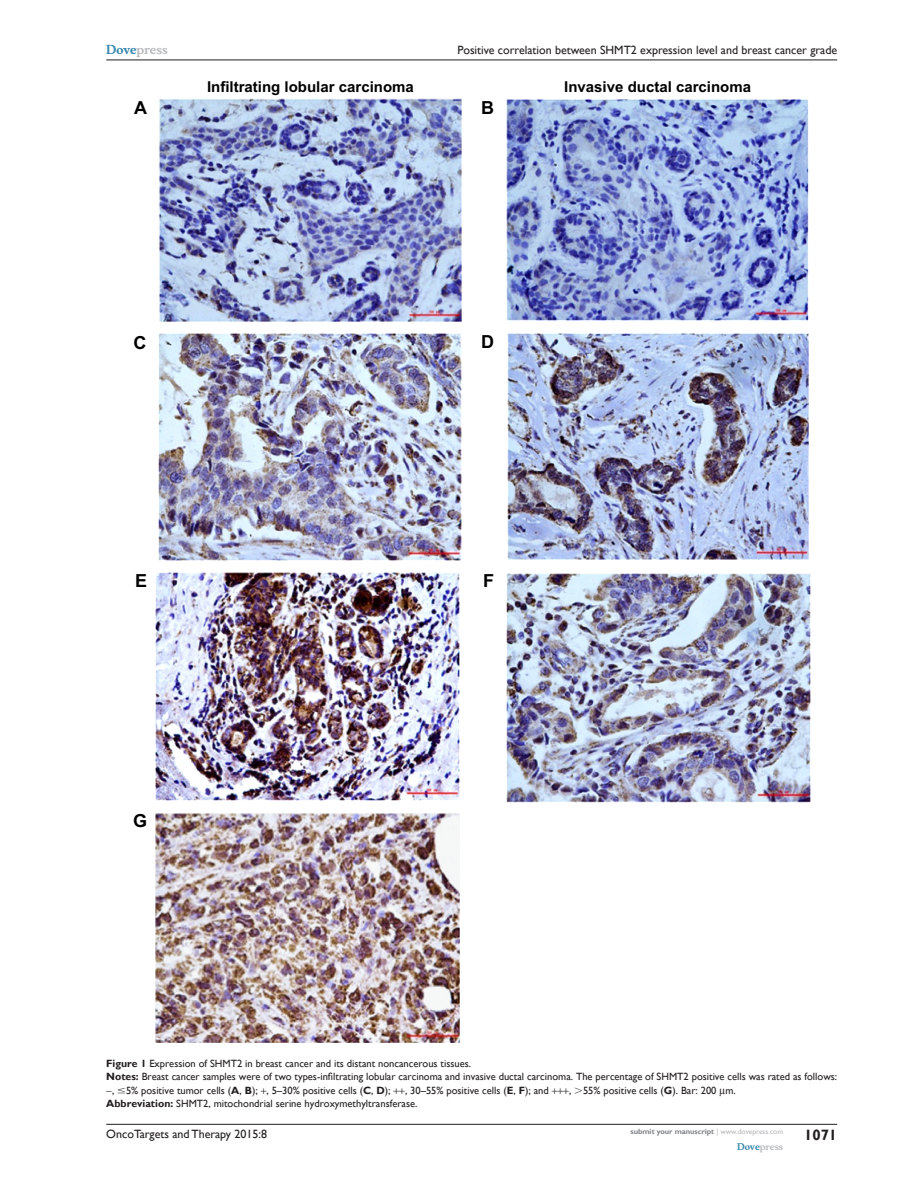
<style>
.page{position:relative;width:918px;height:1188px;background:#fff}
.page>*{position:absolute;margin:0;border:0;box-sizing:border-box;transform-origin:0 0}
.t1{font:700 18px "Arial";color:#000}
.t2{font:700 15px "Arial";color:#000}
.RunFolio-R{font:700 15px "Gill Sans";color:#231f20}
.RunH-R{font:12px "Gill Sans";color:#231f20}
.RunF-R{font:12px "Gill Sans";color:#231f20}
.RunH-Brand-R{font:700 12px "Musee";color:#b8b9bc}
.FigSNRI{font:10.5px/13.5px "Gill Sans";color:#231f20}
.FigC{font:10.5px "Gill Sans";color:#231f20}
.RunF-Brand-R{font:700 9px "Musee";color:#b8b9bc}
.RunF-SubmityourMS-R{font:700 7.5px "Gill Sans";color:#808285}
.s1{color:#3485ae}
.s2{font-weight:700}
.s3{font-family:"Mathematical Pi One"}
.s4{font-weight:400;color:#b8b9bc}
</style>
<div class="page">
<hr style="left:106px;top:1124px;width:731px;height:1px;background:#231f20">
<hr style="left:106px;top:60px;width:731px;height:1px;background:#231f20">
<img style="left:159px;top:99px;width:303px;height:222px">
<img style="left:507px;top:99px;width:301px;height:222px">
<img style="left:159px;top:334px;width:302px;height:227px">
<img style="left:507px;top:333px;width:301px;height:226px">
<img style="left:156px;top:572px;width:303px;height:229px">
<img style="left:506px;top:573px;width:305px;height:229px">
<img style="left:156px;top:814px;width:304px;height:229px">
<p class="RunH-Brand-R" style="left:106px;top:43px;width:63px"><span class="s1">Dove</span>press</p>
<p class="RunH-R" style="left:458px;top:43px;width:381px">Positive correlation between SH MT2 expression level and breast cancer grade</p>
<p class="t2" style="left:207px;top:76px;width:208px">Infiltrating lobular carcinoma</p>
<p class="t2" style="left:564px;top:76px;width:188px">Invasive ductal carcinoma</p>
<p class="t1" style="left:134px;top:96px;width:14px">A</p>
<p class="t1" style="left:481px;top:96px;width:14px">B</p>
<p class="t1" style="left:134px;top:331px;width:14px">C</p>
<p class="t1" style="left:135px;top:569px;width:14px">E</p>
<p class="t1" style="left:133px;top:809px;width:16px">G</p>
<p class="t1" style="left:481px;top:330px;width:14px">D</p>
<p class="t1" style="left:483px;top:569px;width:12px">F</p>
<p class="FigC" style="left:106px;top:1057px;width:366px"><span class="s2">Figure 1</span> Expression of SH MT2 in breast cancer and its distant noncancerous tissues.</p>
<p class="FigSNRI" style="left:112px;top:1070px;width:727px;text-indent:-6px"><span class="s2">Notes:</span> Breast cancer samples were of two types-infiltrating lobular carcinoma and invasive ductal carcinoma. The percentage of SHMT2 positive cells was rated as follows: , <span class="s3">#</span> 5% positive tumor cells (<span class="s2">A</span>, <span class="s2">B</span>); , 5–30% positive cells (<span class="s2">C</span>, <span class="s2">D</span>);</p>
<p class="FigSNRI" style="left:405px;top:1084px;width:145px">, 30–55% positive cells (<span class="s2">E</span>, <span class="s2">F</span>); and</p>
<p class="FigSNRI" style="left:569px;top:1084px;width:168px">, <span class="s3">.</span> 55% positive cells (<span class="s2">G</span>). Bar: 200 m.</p>
<p class="FigSNRI" style="left:106px;top:1097px;width:313px"><span class="s2">Abbreviation:</span> SH MT2, mitochondrial serine hydroxymethyltransferase.</p>
<p class="RunF-R" style="left:106px;top:1127px;width:162px">OncoTargets and Therapy 2015:8</p>
<p class="RunF-SubmityourMS-R" style="left:631px;top:1127px;width:154px">submit your manuscript <span class="s4">| www.dovepress.com</span></p>
<p class="RunF-Brand-R" style="left:737px;top:1141px;width:48px"><span class="s1">Dove</span>press</p>
<p class="RunFolio-R" style="left:804px;top:1126px;width:35px">1071</p>
</div>
